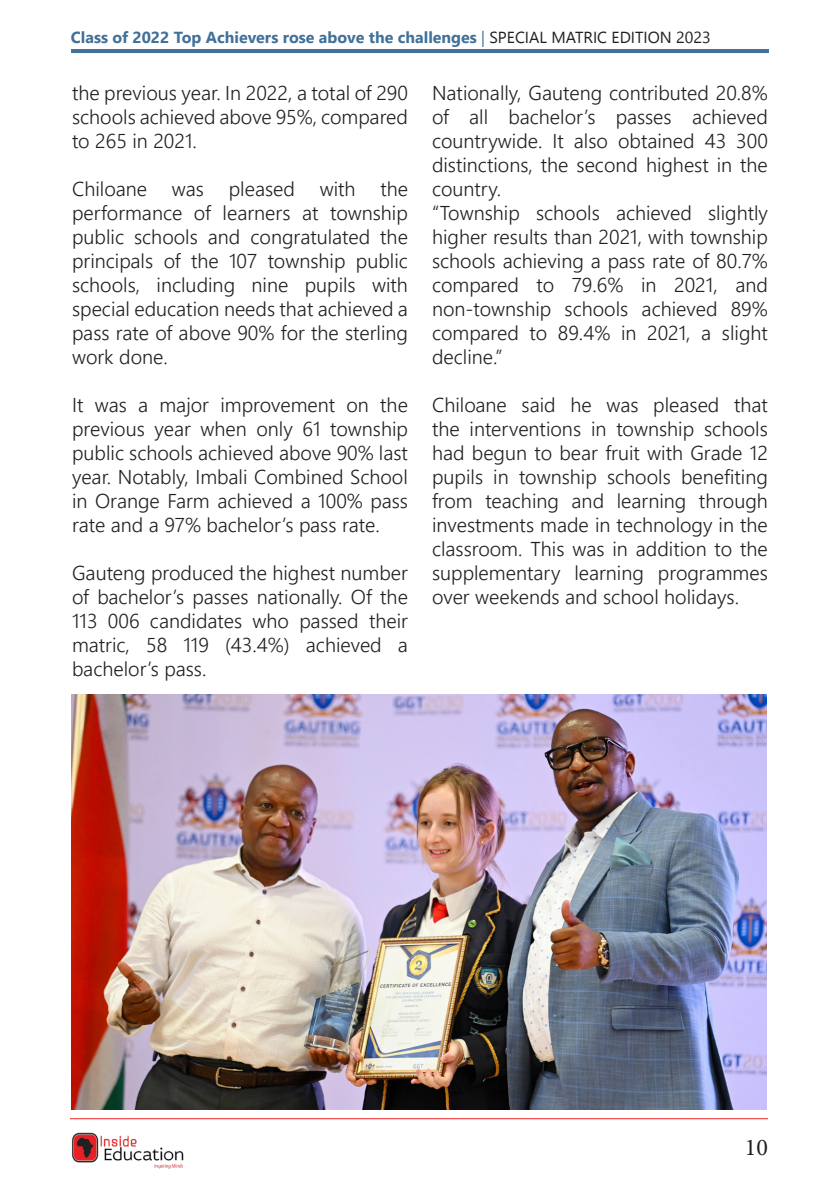
<style>
.page{position:relative;width:840px;height:1191px;background:#fff}
.page>*{position:absolute;margin:0;border:0;box-sizing:border-box;transform-origin:0 0}
.t1{font:24px "Minion Pro";color:#231f20}
.t2{font:300 20px/24px "Leelawadee UI";color:#231f20;text-align:justify}
.t3{font:700 16px "Leelawadee UI";color:#417099}
.s1{font-weight:400}
.s2{font-weight:400;color:#231f20}
</style>
<div class="page">
<hr style="left:70px;top:1118px;width:697px;height:1px;background:#ee2123">
<hr style="left:71px;top:49px;width:697px;height:4px;background:#417099">
<img style="left:72px;top:1132px;width:112px;height:36px">
<img style="left:71px;top:694px;width:695px;height:415px">
<p class="t3" style="left:71px;top:26px;width:641px">Class of 2022 Top Achievers rose above the challenges <span class="s1">|</span> <span class="s2">SPECIAL MATRIC EDITION 2023</span></p>
<p class="t2" style="left:72px;top:80px;width:337px">the previous year. In 2022, a total of 290 schools achieved above 95%, compared to 265 in 2021.</p>
<p class="t2" style="left:72px;top:176px;width:337px">Chiloane was pleased with the performance of learners at township public schools and congratulated the principals of the 107 township public schools, including nine pupils with special education needs that achieved a pass rate of above 90% for the sterling work done.</p>
<p class="t2" style="left:72px;top:392px;width:337px">It was a major improvement on the previous year when only 61 township public schools achieved above 90% last year. Notably, Imbali Combined School in Orange Farm achieved a 100% pass rate and a 97% bachelor’s pass rate.</p>
<p class="t2" style="left:72px;top:560px;width:337px">Gauteng produced the highest number of bachelor’s passes nationally. Of the 113 006 candidates who passed their matric, 58 119 (43.4%) achieved a bachelor’s pass.</p>
<p class="t2" style="left:432px;top:80px;width:337px">Nationally, Gauteng contributed 20.8% of all bachelor’s passes achieved countrywide. It also obtained 43 300 distinctions, the second highest in the country.</p>
<p class="t2" style="left:432px;top:200px;width:337px">“Township schools achieved slightly higher results than 2021, with township schools achieving a pass rate of 80.7% compared to 79.6% in 2021, and non-township schools achieved 89% compared to 89.4% in 2021, a slight decline.”</p>
<p class="t2" style="left:432px;top:392px;width:337px">Chiloane said he was pleased that the interventions in township schools had begun to bear fruit with Grade 12 pupils in township schools benefiting from teaching and learning through investments made in technology in the classroom. This was in addition to the supplementary learning programmes over weekends and school holidays.</p>
<p class="t1" style="left:744px;top:1131px;width:25px">10</p>
</div>
